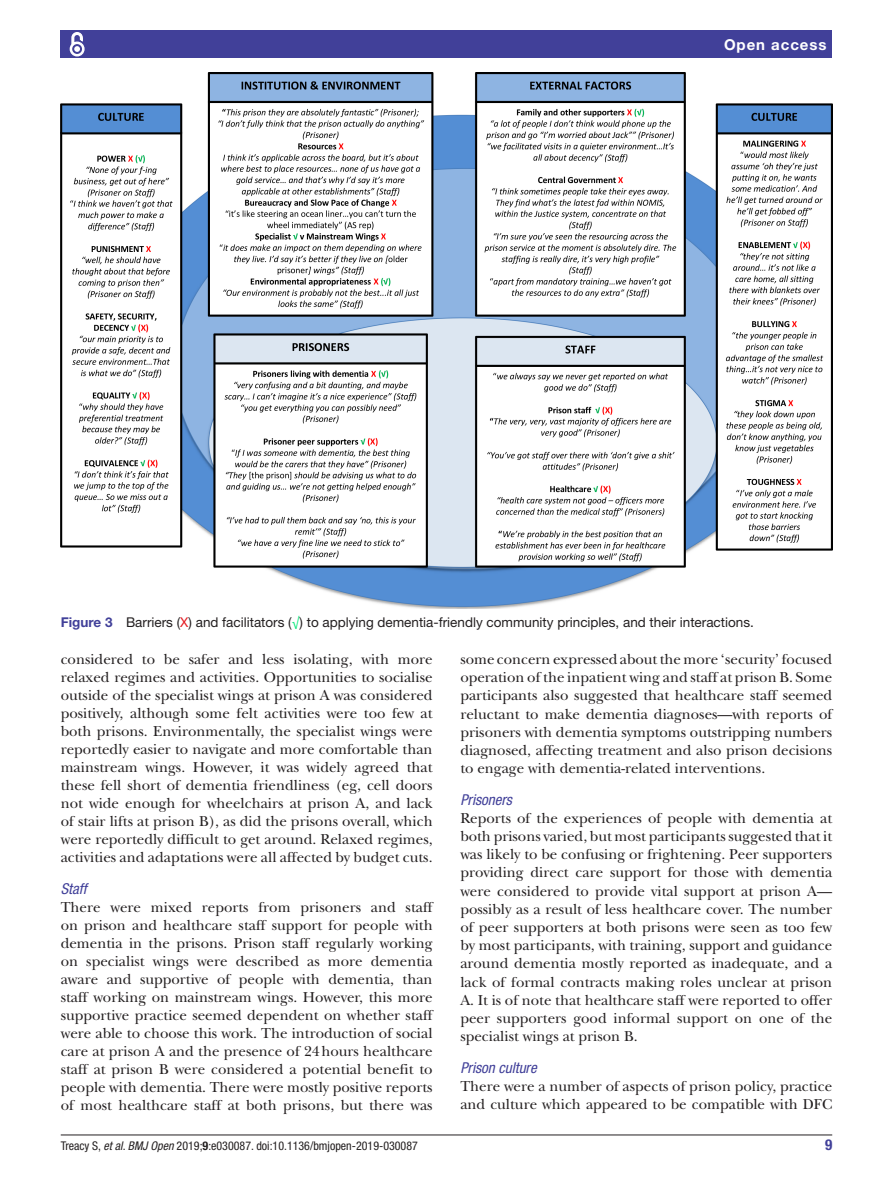
<style>
.page{position:relative;width:893px;height:1191px;background:#fff}
.page>*{position:absolute;margin:0;border:0;box-sizing:border-box;transform-origin:0 0}
.t1{font:15px/18px "New Baskerville";color:#231f20;text-align:justify}
.t2{font:italic condensed 15px "Helvetica Neue LT Std";color:#414099}
.t3{font:700 15px "Helvetica Neue LT Std";letter-spacing:.065em;color:#fff}
.t4{font:700 condensed 15px "Helvetica Neue LT Std";color:#414099}
.t5{font:13.5px "Helvetica Neue LT Std";color:#231f20}
.t6{font:condensed 12px "Helvetica Neue LT Std";color:#231f20}
.s1{font-weight:700;color:#414099}
.s2{color:#e51c23}
.s3{color:#00e676}
.s4{font-style:italic}
.s5{font-weight:700}
</style>
<div class="page">
<hr style="left:61px;top:1134px;width:771px;height:1px;background:#231f20">
<div style="left:61px;top:31px;width:771px;height:27px;background:#414099"></div>
<svg style="left:69px;top:32px;width:16px;height:25px"></svg>
<img style="left:61px;top:73px;width:771px;height:536px">
<p class="t3" style="left:724px;top:35px;width:104px">Open access</p>
<p class="t5" style="left:61px;top:614px;width:695px"><span class="s1">Figure 3</span> Barriers (<span class="s2">X</span>) and facilitators (<span class="s3">√</span>) to applying dementia-friendly community principles, and their interactions.</p>
<p class="t1" style="left:61px;top:650px;width:373px">considered to be safer and less isolating, with more relaxed regimes and activities. Opportunities to socialise outside of the specialist wings at prison A was considered positively, although some felt activities were too few at both prisons. Environmentally, the specialist wings were reportedly easier to navigate and more comfortable than mainstream wings. However, it was widely agreed that these fell short of dementia friendliness (eg, cell doors not wide enough for wheelchairs at prison A, and lack of stair lifts at prison B), as did the prisons overall, which were reportedly difficult to get around. Relaxed regimes, activities and adaptations were all affected by budget cuts.</p>
<p class="t2" style="left:61px;top:879px;width:27px">Staff</p>
<p class="t1" style="left:61px;top:897px;width:373px">There were mixed reports from prisoners and staff on prison and healthcare staff support for people with dementia in the prisons. Prison staff regularly working on specialist wings were described as more dementia aware and supportive of people with dementia, than staff working on mainstream wings. However, this more supportive practice seemed dependent on whether staff were able to choose this work. The introduction of social care at prison A and the presence of 24hours healthcare staff at prison B were considered a potential benefit to people with dementia. There were mostly positive reports of most healthcare staff at both prisons, but there was</p>
<p class="t1" style="left:460px;top:650px;width:373px">some concern expressed about the more ‘security’ focused operation of the inpatient wing and staff at prison B. Some participants also suggested that healthcare staff seemed reluctant to make dementia diagnoses—with reports of prisoners with dementia symptoms outstripping numbers diagnosed, affecting treatment and also prison decisions to engage with dementia-related interventions.</p>
<p class="t2" style="left:460px;top:790px;width:53px">Prisoners</p>
<p class="t1" style="left:460px;top:809px;width:373px">Reports of the experiences of people with dementia at both prisons varied, but most participants suggested that it was likely to be confusing or frightening. Peer supporters providing direct care support for those with dementia were considered to provide vital support at prison A— possibly as a result of less healthcare cover. The number of peer supporters at both prisons were seen as too few by most participants, with training, support and guidance around dementia mostly reported as inadequate, and a lack of formal contracts making roles unclear at prison A. It is of note that healthcare staff were reported to offer peer supporters good informal support on one of the specialist wings at prison B.</p>
<p class="t2" style="left:460px;top:1058px;width:78px">Prison culture</p>
<p class="t1" style="left:460px;top:1077px;width:373px">There were a number of aspects of prison policy, practice and culture which appeared to be compatible with DFC</p>
<p class="t6" style="left:61px;top:1138px;width:359px">Treacy S, <span class="s4">et al</span>. <span class="s4">BMJ Open</span> 2019;<span class="s5">9</span>:e030087. doi:10.1136/bmjopen-2019-030087</p>
<p class="t4" style="left:825px;top:1135px;width:9px">9</p>
</div>
